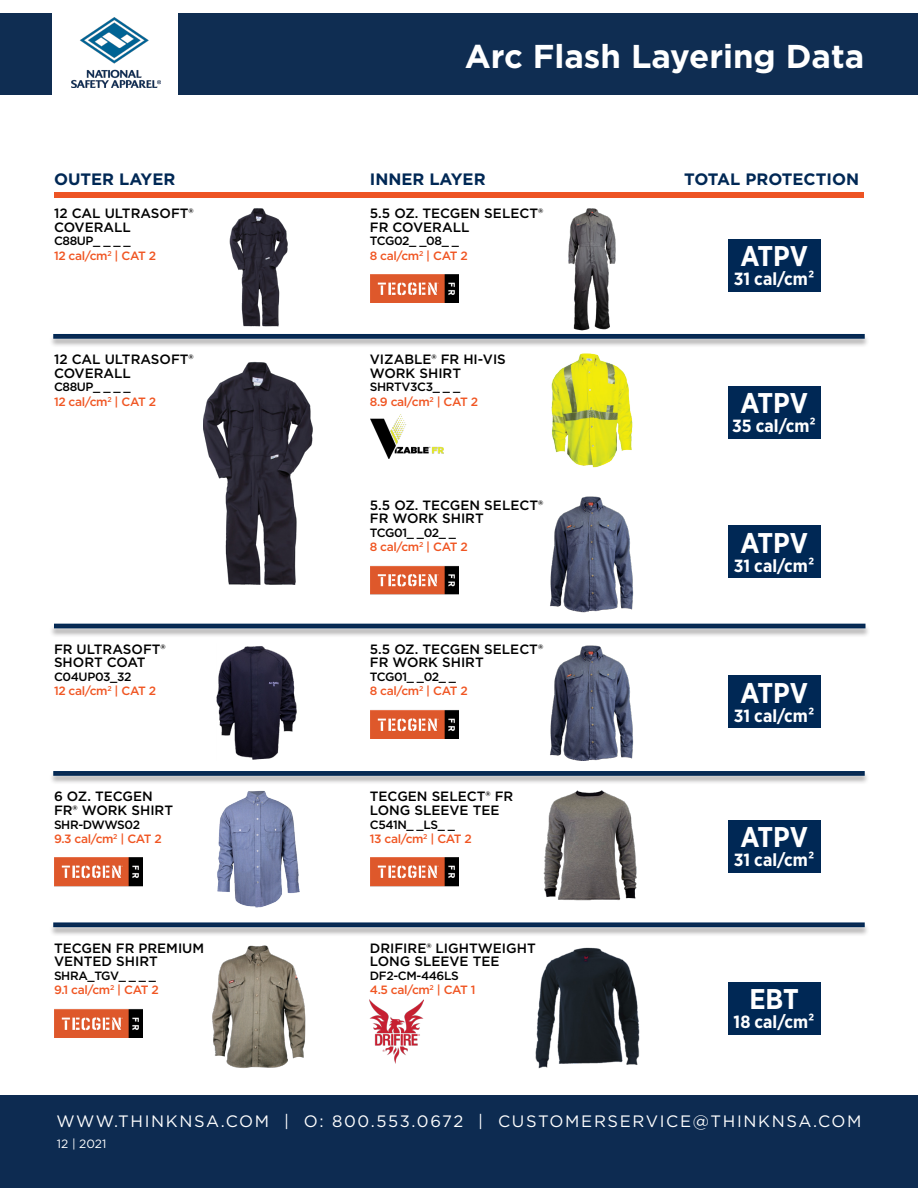
<style>
.page{position:relative;width:918px;height:1188px;background:#fff}
.page>*{position:absolute;margin:0;border:0;box-sizing:border-box;transform-origin:0 0}
.t1{font:700 33px "Gotham";color:#fff}
.t2{font:700 28.5px "Gotham Narrow";letter-spacing:-.005em;color:#fff}
.t3{font:700 17.7px "Gotham Narrow";color:#fff}
.t4{font:16.5px "Gotham";letter-spacing:.1em;color:#fff}
.t5{font:700 16.5px "Gotham";color:#002855}
.BLACK_9pt{font:500 13.5px/13.5px "Gotham";color:#000}
.ORANGE_8pt_MEDIUM{font:500 12px "Gotham";letter-spacing:-.03em;color:#f05522}
.BLACK_8pt_copy{font:500 12px "Gotham";letter-spacing:-.03em;color:#000}
.t6{font:12px "Gotham";color:#fff}
</style>
<div class="page">
<img style="left:229px;top:208px;width:59px;height:119px">
<div style="left:0;top:1095px;width:918px;height:93px;background:#0d2b51"></div>
<img style="left:203px;top:361px;width:110px;height:224px">
<div style="left:50px;top:624px;width:820px;height:14px;background:#231f20;opacity:.37"></div>
<div style="left:54px;top:624px;width:812px;height:4px;background:#002855;border:2px solid #002855"></div>
<div style="left:49px;top:334px;width:820px;height:14px;background:#231f20;opacity:.37"></div>
<svg style="left:53px;top:334px;width:812px;height:5px;background:#10325a"></svg>
<img style="left:568px;top:208px;width:48px;height:123px">
<img style="left:370px;top:274px;width:89px;height:29px">
<img style="left:552px;top:353px;width:81px;height:115px">
<img style="left:371px;top:414px;width:73px;height:45px">
<img style="left:370px;top:566px;width:89px;height:28px">
<img style="left:550px;top:496px;width:84px;height:116px">
<img style="left:217px;top:646px;width:80px;height:114px">
<img style="left:550px;top:645px;width:84px;height:116px">
<img style="left:370px;top:710px;width:89px;height:28px">
<div style="left:49px;top:771px;width:820px;height:14px;background:#231f20;opacity:.37"></div>
<svg style="left:53px;top:771px;width:812px;height:5px;background:#0e3159"></svg>
<img style="left:54px;top:857px;width:89px;height:29px">
<div style="left:54px;top:192px;width:810px;height:5px;background:#ed5424"></div>
<img style="left:544px;top:790px;width:93px;height:111px">
<img style="left:370px;top:857px;width:89px;height:29px">
<img style="left:217px;top:790px;width:83px;height:118px">
<div style="left:49px;top:923px;width:820px;height:13px;background:#231f20;opacity:.37"></div>
<svg style="left:53px;top:922px;width:812px;height:5px;background:#1b3c63"></svg>
<div style="left:0;top:14px;width:918px;height:81px;background:#0f2d52"></div>
<div style="left:52px;top:14px;width:125px;height:81px;background:#fff"></div>
<img style="left:71px;top:17px;width:89px;height:71px">
<img style="left:212px;top:945px;width:94px;height:123px">
<img style="left:535px;top:947px;width:105px;height:122px">
<img style="left:370px;top:1000px;width:54px;height:63px">
<div style="left:728px;top:239px;width:92px;height:53px;background:#002855"></div>
<div style="left:728px;top:386px;width:92px;height:53px;background:#002855"></div>
<div style="left:728px;top:525px;width:92px;height:53px;background:#002855"></div>
<div style="left:728px;top:675px;width:92px;height:53px;background:#002855"></div>
<div style="left:728px;top:820px;width:92px;height:53px;background:#002855"></div>
<div style="left:728px;top:982px;width:92px;height:53px;background:#002855"></div>
<img style="left:54px;top:1009px;width:89px;height:29px">
<p class="t1" style="left:465px;top:34px;width:401px">Arc Flash Layering Data</p>
<p class="t5" style="left:54px;top:168px;width:123px">OUTER LAYER</p>
<p class="t5" style="left:370px;top:168px;width:117px">INNER LAYER</p>
<p class="t5" style="left:684px;top:168px;width:176px">TOTAL PROTECTION</p>
<p class="BLACK_9pt" style="left:54px;top:206px;width:141px">12 CAL ULTRASOFT®</p>
<p class="BLACK_9pt" style="left:54px;top:220px;width:78px">COVERALL</p>
<p class="BLACK_8pt_copy" style="left:54px;top:233px;width:78px">C88UP_ _ _ _</p>
<p class="ORANGE_8pt_MEDIUM" style="left:54px;top:248px;width:104px">12 cal/cm<sup>2</sup> | CAT 2</p>
<p class="BLACK_9pt" style="left:54px;top:353px;width:141px">12 CAL ULTRASOFT®</p>
<p class="BLACK_9pt" style="left:54px;top:366px;width:78px">COVERALL</p>
<p class="BLACK_8pt_copy" style="left:54px;top:379px;width:78px">C88UP_ _ _ _</p>
<p class="ORANGE_8pt_MEDIUM" style="left:54px;top:394px;width:104px">12 cal/cm<sup>2</sup> | CAT 2</p>
<p class="BLACK_9pt" style="left:54px;top:642px;width:113px">FR ULTRASOFT®<br>SHORT COAT</p>
<p class="BLACK_8pt_copy" style="left:54px;top:669px;width:79px">C04UP03_32</p>
<p class="ORANGE_8pt_MEDIUM" style="left:54px;top:683px;width:104px">12 cal/cm<sup>2</sup> | CAT 2</p>
<p class="BLACK_9pt" style="left:54px;top:790px;width:121px">6 OZ. TECGEN<br>FR® WORK SHIRT</p>
<p class="BLACK_8pt_copy" style="left:54px;top:816px;width:88px">SHR-DWWS02</p>
<p class="ORANGE_8pt_MEDIUM" style="left:54px;top:831px;width:109px">9.3 cal/cm<sup>2</sup> | CAT 2</p>
<p class="BLACK_9pt" style="left:370px;top:206px;width:175px">5.5 OZ. TECGEN SELECT®<br>FR COVERALL</p>
<p class="BLACK_8pt_copy" style="left:370px;top:233px;width:91px">TCG02_ _08_ _</p>
<p class="ORANGE_8pt_MEDIUM" style="left:370px;top:248px;width:99px">8 cal/cm<sup>2</sup> | CAT 2</p>
<p class="BLACK_9pt" style="left:370px;top:353px;width:138px">VIZABLE® FR HI-VIS<br>WORK SHIRT</p>
<p class="BLACK_8pt_copy" style="left:370px;top:379px;width:92px">SHRTV3C3_ _ _</p>
<p class="ORANGE_8pt_MEDIUM" style="left:370px;top:394px;width:110px">8.9 cal/cm<sup>2</sup> | CAT 2</p>
<p class="BLACK_9pt" style="left:370px;top:498px;width:175px">5.5 OZ. TECGEN SELECT®<br>FR WORK SHIRT</p>
<p class="BLACK_8pt_copy" style="left:370px;top:525px;width:88px">TCG01_ _02_ _</p>
<p class="ORANGE_8pt_MEDIUM" style="left:370px;top:539px;width:99px">8 cal/cm<sup>2</sup> | CAT 2</p>
<p class="BLACK_9pt" style="left:370px;top:642px;width:175px">5.5 OZ. TECGEN SELECT®<br>FR WORK SHIRT</p>
<p class="BLACK_8pt_copy" style="left:370px;top:669px;width:88px">TCG01_ _02_ _</p>
<p class="ORANGE_8pt_MEDIUM" style="left:370px;top:683px;width:99px">8 cal/cm<sup>2</sup> | CAT 2</p>
<p class="BLACK_9pt" style="left:370px;top:790px;width:145px">TECGEN SELECT® FR<br>LONG SLEEVE TEE</p>
<p class="BLACK_8pt_copy" style="left:370px;top:816px;width:87px">C541N_ _LS_ _</p>
<p class="ORANGE_8pt_MEDIUM" style="left:370px;top:831px;width:104px">13 cal/cm<sup>2</sup> | CAT 2</p>
<p class="BLACK_9pt" style="left:54px;top:941px;width:152px">TECGEN FR PREMIUM<br>VENTED SHIRT</p>
<p class="BLACK_9pt" style="left:370px;top:941px;width:167px">DRIFIRE® LIGHTWEIGHT<br>LONG SLEEVE TEE</p>
<p class="BLACK_8pt_copy" style="left:370px;top:968px;width:91px">DF2-CM-446LS</p>
<p class="ORANGE_8pt_MEDIUM" style="left:370px;top:982px;width:107px">4.5 cal/cm<sup>2</sup> | CAT 1</p>
<p class="BLACK_8pt_copy" style="left:54px;top:968px;width:104px">SHRA_TGV_ _ _ _</p>
<p class="ORANGE_8pt_MEDIUM" style="left:54px;top:982px;width:106px">9.1 cal/cm<sup>2</sup> | CAT 2</p>
<p class="t2" style="left:740px;top:238px;width:69px">ATPV</p>
<p class="t3" style="left:734px;top:268px;width:82px">31 cal/cm²</p>
<p class="t2" style="left:740px;top:385px;width:69px">ATPV</p>
<p class="t3" style="left:732px;top:415px;width:85px">35 cal/cm²</p>
<p class="t2" style="left:740px;top:524px;width:69px">ATPV</p>
<p class="t3" style="left:734px;top:554px;width:82px">31 cal/cm²</p>
<p class="t2" style="left:740px;top:675px;width:69px">ATPV</p>
<p class="t3" style="left:734px;top:704px;width:82px">31 cal/cm²</p>
<p class="t2" style="left:740px;top:819px;width:69px">ATPV</p>
<p class="t3" style="left:734px;top:848px;width:82px">31 cal/cm²</p>
<p class="t2" style="left:749px;top:981px;width:51px">EBT</p>
<p class="t3" style="left:734px;top:1010px;width:82px">18 cal/cm²</p>
<p class="t4" style="left:56px;top:1110px;width:807px">WWW.THINKNSA.COM | O: 800.553.0672 | CUSTOMERSERVICE@THINKNSA.COM</p>
<p class="t6" style="left:57px;top:1136px;width:51px">12 | 2021</p>
</div>
